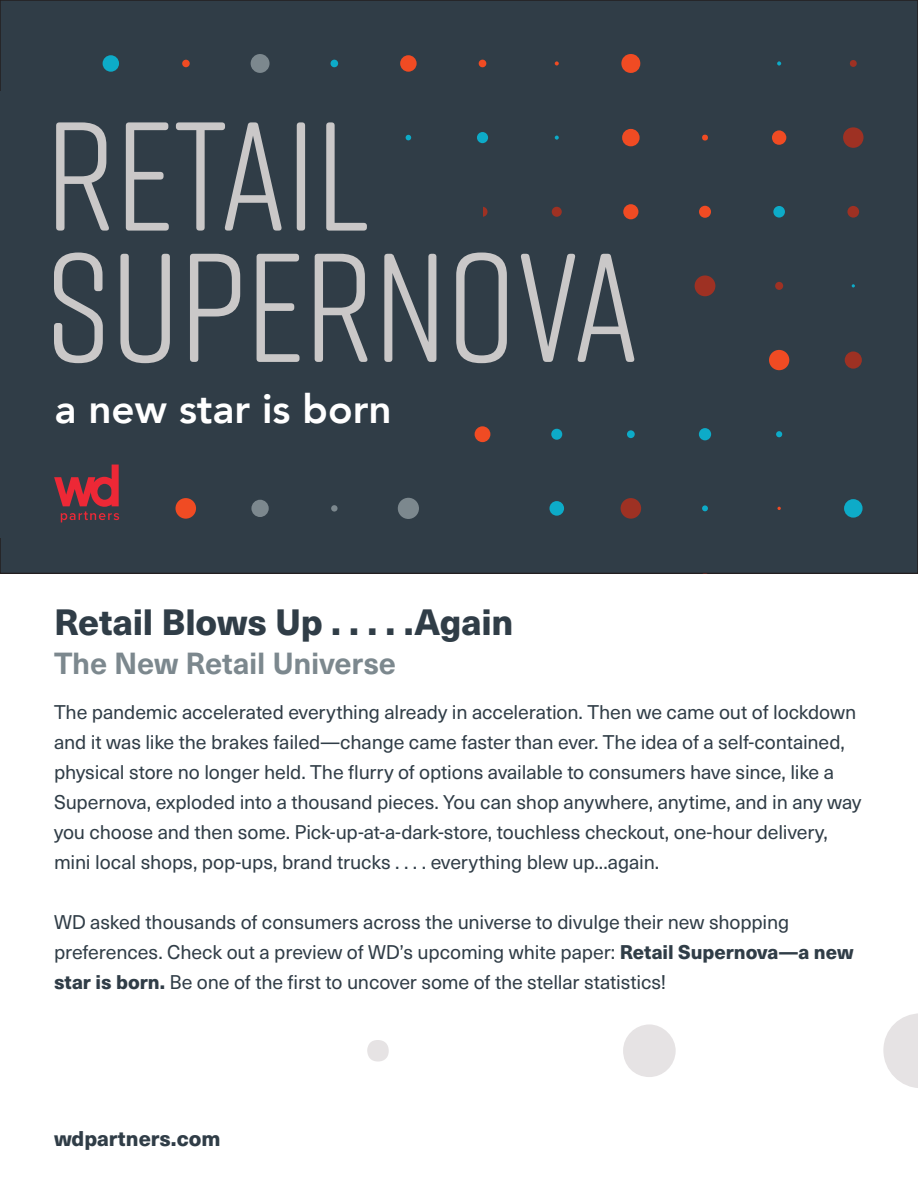
<style>
.page{position:relative;width:918px;height:1188px;background:#fff}
.page>*{position:absolute;margin:0;border:0;box-sizing:border-box;transform-origin:0 0}
.t1{font:154.5px "Rift Soft";color:#cac8c8}
.t2{font:800 40.5px "Avenir";color:#fff}
.t3{font:800 36px "Neue Haas Unica W1 G";letter-spacing:-.005em;color:#303d47}
.t4{font:700 30px "Neue Haas Unica W1 G";letter-spacing:-.005em;color:#7c888e}
.t5{font:800 21px "Neue Haas Unica W1 G";color:#303d47}
.t6{font:19.5px/30px "Neue Haas Unica W1 G";letter-spacing:-.01em;color:#303d47}
.s1{font-weight:800}
</style>
<div class="page">
<div style="left:0;top:0;width:918px;height:573px;background:#303d47"></div>
<div style="left:773px;top:206px;width:12px;height:12px;background:#0dabc8;border-radius:50%"></div>
<svg style="left:777px;top:61px;width:4px;height:5px"></svg>
<div style="left:843px;top:127px;width:21px;height:21px;background:#9e3123;border-radius:50%"></div>
<svg style="left:883px;top:1013px;width:35px;height:75px"></svg>
<div style="left:850px;top:60px;width:7px;height:7px;background:#9e3123;border-radius:50%"></div>
<div style="left:621px;top:54px;width:19px;height:19px;background:#f04b23;border-radius:50%"></div>
<div style="left:622px;top:129px;width:18px;height:17px;background:#f04b23;border-radius:50%"></div>
<div style="left:772px;top:130px;width:14px;height:15px;background:#f04b23;border-radius:50%"></div>
<div style="left:623px;top:1024px;width:53px;height:53px;background:#e6e3e4;border-radius:50%"></div>
<svg style="left:702px;top:135px;width:6px;height:6px"></svg>
<div style="left:367px;top:1040px;width:22px;height:22px;background:#e6e3e4;border-radius:50%"></div>
<div style="left:182px;top:60px;width:8px;height:7px;background:#f04b23;border-radius:50%"></div>
<div style="left:251px;top:54px;width:19px;height:19px;background:#7c888e;border-radius:50%"></div>
<div style="left:331px;top:60px;width:7px;height:7px;background:#0dabc8;border-radius:50%"></div>
<div style="left:400px;top:55px;width:17px;height:17px;background:#f04b23;border-radius:50%"></div>
<div style="left:479px;top:60px;width:7px;height:7px;background:#f04b23;border-radius:50%"></div>
<svg style="left:555px;top:61px;width:4px;height:5px"></svg>
<svg style="left:555px;top:136px;width:4px;height:4px"></svg>
<div style="left:477px;top:132px;width:11px;height:11px;background:#0dabc8;border-radius:50%"></div>
<svg style="left:406px;top:135px;width:5px;height:5px"></svg>
<svg style="left:478px;top:207px;width:10px;height:10px"></svg>
<div style="left:552px;top:207px;width:10px;height:10px;background:#9e3123;border-radius:50%"></div>
<div style="left:623px;top:204px;width:15px;height:15px;background:#f04b23;border-radius:50%"></div>
<div style="left:699px;top:206px;width:12px;height:12px;background:#f04b23;border-radius:50%"></div>
<div style="left:847px;top:206px;width:12px;height:12px;background:#9e3123;border-radius:50%"></div>
<div style="left:775px;top:282px;width:8px;height:8px;background:#9e3123;border-radius:50%"></div>
<div style="left:695px;top:275px;width:20px;height:21px;background:#9e3123;border-radius:50%"></div>
<div style="left:769px;top:350px;width:20px;height:20px;background:#f04b23;border-radius:50%"></div>
<div style="left:845px;top:351px;width:17px;height:18px;background:#9e3123;border-radius:50%"></div>
<svg style="left:776px;top:431px;width:6px;height:6px"></svg>
<div style="left:699px;top:428px;width:12px;height:12px;background:#0dabc8;border-radius:50%"></div>
<div style="left:627px;top:430px;width:8px;height:8px;background:#0dabc8;border-radius:50%"></div>
<div style="left:551px;top:429px;width:11px;height:11px;background:#0dabc8;border-radius:50%"></div>
<div style="left:475px;top:426px;width:15px;height:16px;background:#f04b23;border-radius:50%"></div>
<div style="left:251px;top:500px;width:18px;height:17px;background:#7c888e;border-radius:50%"></div>
<div style="left:331px;top:505px;width:7px;height:7px;background:#7c888e;border-radius:50%"></div>
<div style="left:398px;top:498px;width:21px;height:21px;background:#7c888e;border-radius:50%"></div>
<div style="left:549px;top:501px;width:15px;height:15px;background:#0dabc8;border-radius:50%"></div>
<div style="left:621px;top:498px;width:20px;height:21px;background:#9e3123;border-radius:50%"></div>
<svg style="left:702px;top:505px;width:6px;height:6px"></svg>
<svg style="left:777px;top:507px;width:4px;height:3px"></svg>
<div style="left:844px;top:499px;width:19px;height:19px;background:#0dabc8;border-radius:50%"></div>
<div style="left:378px;top:179px;width:104px;height:121px;background:#303d47"></div>
<div style="left:176px;top:498px;width:20px;height:21px;background:#f04b23;border-radius:50%"></div>
<div style="left:103px;top:55px;width:16px;height:17px;background:#0dabc8;border-radius:50%"></div>
<svg style="left:54px;top:465px;width:65px;height:57px"></svg>
<h1 class="t1" style="left:46px;top:68px;width:326px">RETAIL</h1>
<h1 class="t1" style="left:46px;top:199px;width:594px">SUPERNOVA</h1>
<h2 class="t2" style="left:55px;top:377px;width:338px">a new star is born</h2>
<p class="t3" style="left:54px;top:594px;width:461px">Retail Blows Up . . . . .Again</p>
<p class="t4" style="left:54px;top:641px;width:344px">The New Retail Universe</p>
<p class="t6" style="left:54px;top:696px;width:809px">The pandemic accelerated everything already in acceleration. Then we came out of lockdown and it was like the brakes failed—change came faster than ever. The idea of a self-contained, physical store no longer held. The flurry of options available to consumers have since, like a Supernova, exploded into a thousand pieces. You can shop anywhere, anytime, and in any way you choose and then some. Pick-up-at-a-dark-store, touchless checkout, one-hour delivery, mini local shops, pop-ups, brand trucks . . . . everything blew up...again.</p>
<p class="t6" style="left:54px;top:906px;width:801px">WD asked thousands of consumers across the universe to divulge their new shopping preferences. Check out a preview of WD’s upcoming white paper: <span class="s1">Retail Supernova—a new star is born.</span> Be one of the first to uncover some of the stellar statistics!</p>
<p class="t5" style="left:54px;top:1122px;width:168px">wdpartners.com</p>
</div>
